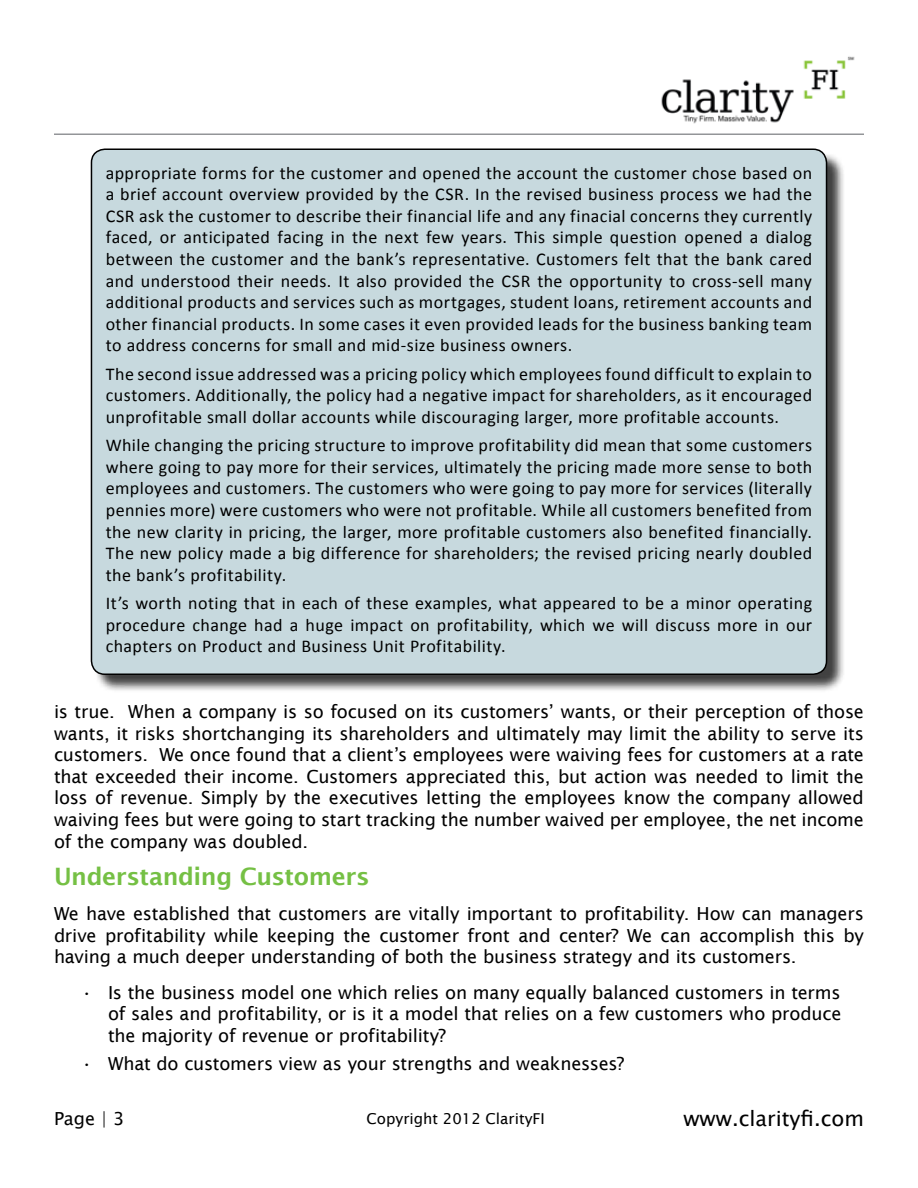
<style>
.page{position:relative;width:918px;height:1188px;background:#fff}
.page>*{position:absolute;margin:0;border:0;box-sizing:border-box;transform-origin:0 0}
.t1{font:600 24px "Lucida Sans";letter-spacing:-.015em;color:#75c044}
.t2{font:21px "Lucida Sans Unicode";color:#000}
.t3{font:18px/21.6px "Calibri";letter-spacing:.025em;color:#000;text-align:justify}
.t4{font:18px/21.6px "Lucida Sans";letter-spacing:-.01em;color:#000;text-align:justify}
.t5{font:18px "Lucida Sans Unicode";color:#000}
.t6{font:15px "Lucida Sans";color:#000}
</style>
<div class="page">
<img style="left:626px;top:56px;width:238px;height:78px">
<hr style="left:54px;top:134px;width:810px;height:1px;background:#939598">
<div style="left:94px;top:151px;width:751px;height:542px;background:#000;opacity:.75"></div>
<div style="left:91px;top:149px;width:736px;height:525px;background:#c7d9de;border-radius:14px"></div>
<p class="t3" style="left:106px;top:162px;width:708px">appropriate forms for the customer and opened the account the customer chose based on a brief account overview provided by the CSR. In the revised business process we had the CSR ask the customer to describe their financial life and any finacial concerns they currently faced, or anticipated facing in the next few years. This simple question opened a dialog between the customer and the bank’s representative. Customers felt that the bank cared and understood their needs. It also provided the CSR the opportunity to cross-sell many additional products and services such as mortgages, student loans, retirement accounts and other financial products. In some cases it even provided leads for the business banking team to address concerns for small and mid-size business owners.</p>
<p class="t3" style="left:106px;top:363px;width:708px">The second issue addressed was a pricing policy which employees found difficult to explain to customers. Additionally, the policy had a negative impact for shareholders, as it encouraged unprofitable small dollar accounts while discouraging larger, more profitable accounts.</p>
<p class="t3" style="left:106px;top:434px;width:708px">While changing the pricing structure to improve profitability did mean that some customers where going to pay more for their services, ultimately the pricing made more sense to both employees and customers. The customers who were going to pay more for services (literally pennies more) were customers who were not profitable. While all customers benefited from the new clarity in pricing, the larger, more profitable customers also benefited financially.<br>The new policy made a big difference for shareholders; the revised pricing nearly doubled the bank’s profitability.</p>
<p class="t3" style="left:106px;top:592px;width:708px">It’s worth noting that in each of these examples, what appeared to be a minor operating procedure change had a huge impact on profitability, which we will discuss more in our chapters on Product and Business Unit Profitability.</p>
<p class="t4" style="left:54px;top:701px;width:811px">is true. When a company is so focused on its customers’ wants, or their perception of those wants, it risks shortchanging its shareholders and ultimately may limit the ability to serve its customers. We once found that a client’s employees were waiving fees for customers at a rate that exceeded their income. Customers appreciated this, but action was needed to limit the loss of revenue. Simply by the executives letting the employees know the company allowed waiving fees but were going to start tracking the number waived per employee, the net income of the company was doubled.</p>
<h1 class="t1" style="left:54px;top:863px;width:317px">Understanding Customers</h1>
<p class="t4" style="left:54px;top:903px;width:811px">We have established that customers are vitally important to profitability. How can managers drive profitability while keeping the customer front and center? We can accomplish this by having a much deeper understanding of both the business strategy and its customers.</p>
<p class="t4" style="left:108px;top:981px;width:735px;text-indent:-27px">• Is the business model one which relies on many equally balanced customers in terms of sales and profitability, or is it a model that relies on a few customers who produce the majority of revenue or profitability?</p>
<p class="t4" style="left:81px;top:1053px;width:545px">• What do customers view as your strengths and weaknesses?</p>
<p class="t5" style="left:54px;top:1105px;width:72px">Page | 3</p>
<p class="t6" style="left:367px;top:1110px;width:180px">Copyright 2012 ClarityFI</p>
<p class="t2" style="left:683px;top:1102px;width:182px">www.clarityfi.com</p>
</div>
